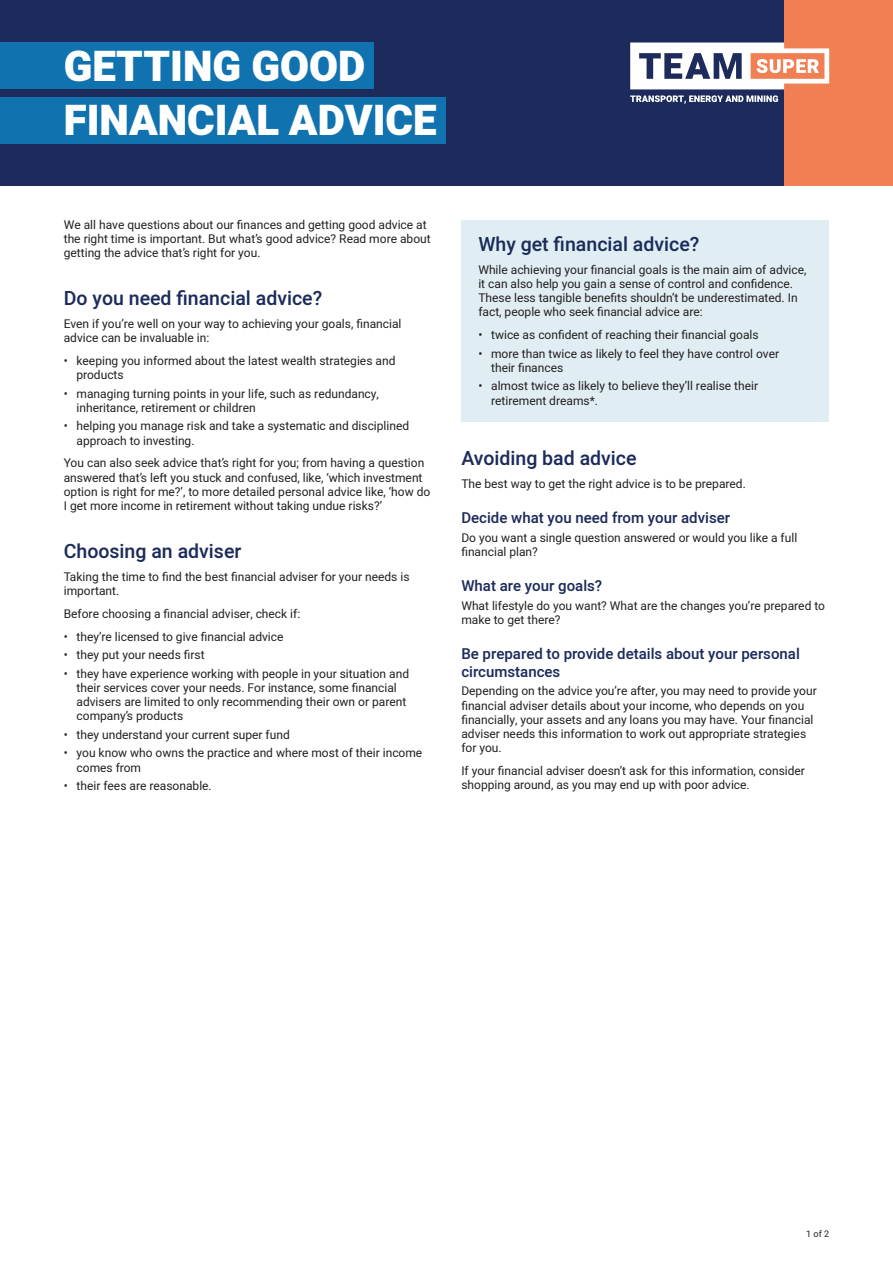
<style>
.page{position:relative;width:893px;height:1263px;background:#fff}
.page>*{position:absolute;margin:0;border:0;box-sizing:border-box;transform-origin:0 0}
.TS_-_Heading_1{font:900 42px/54px "Heebo";color:#fff}
.TS_-_Heading_2{font:500 19.5px "Heebo";color:#1c2b5b}
.TS_-_Heading_3{font:500 15px/18px "Heebo";color:#1c2b5b}
.TS_-_Body_Copy{font:12px/14.2px "Heebo";color:#231f20}
.t1{font:9px "Heebo";color:#231f20}
</style>
<div class="page">
<div style="left:0;top:0;width:893px;height:186px;background:#1c2b5b"></div>
<div style="left:461px;top:220px;width:368px;height:202px;background:#e0eef3"></div>
<div style="left:0;top:43px;width:374px;height:46px;background:#1073b0"></div>
<div style="left:0;top:97px;width:446px;height:46px;background:#1073b0"></div>
<div style="left:784px;top:0;width:109px;height:186px;background:#f07f54"></div>
<svg style="left:630px;top:95px;width:148px;height:9px"></svg>
<svg style="left:630px;top:43px;width:199px;height:46px"></svg>
<p class="TS_-_Heading_1" style="left:64px;top:41px;width:374px">GETTING GOOD<br>FINANCIAL ADVICE</p>
<p class="TS_-_Body_Copy" style="left:64px;top:217px;width:368px">We all have questions about our finances and getting good advice at the right time is important. But what’s good advice? Read more about getting the advice that’s right for you.</p>
<p class="TS_-_Heading_2" style="left:64px;top:285px;width:260px">Do you need financial advice?</p>
<p class="TS_-_Body_Copy" style="left:64px;top:316px;width:339px">Even if you’re well on your way to achieving your goals, financial advice can be invaluable in:</p>
<p class="TS_-_Body_Copy" style="left:77px;top:353px;width:320px;text-indent:-13px">• keeping you informed about the latest wealth strategies and products</p>
<p class="TS_-_Body_Copy" style="left:77px;top:386px;width:304px;text-indent:-13px">• managing turning points in your life, such as redundancy, inheritance, retirement or children</p>
<p class="TS_-_Body_Copy" style="left:77px;top:419px;width:334px;text-indent:-13px">• helping you manage risk and take a systematic and disciplined approach to investing.</p>
<p class="TS_-_Body_Copy" style="left:64px;top:456px;width:368px">You can also seek advice that’s right for you; from having a question answered that’s left you stuck and confused, like, ‘which investment option is right for me?’, to more detailed personal advice like, ‘how do I get more income in retirement without taking undue risks?’</p>
<p class="TS_-_Heading_2" style="left:64px;top:538px;width:179px">Choosing an adviser</p>
<p class="TS_-_Body_Copy" style="left:64px;top:569px;width:347px">Taking the time to find the best financial adviser for your needs is important.</p>
<p class="TS_-_Body_Copy" style="left:64px;top:606px;width:238px">Before choosing a financial adviser, check if:</p>
<p class="TS_-_Body_Copy" style="left:64px;top:629px;width:221px">• they’re licensed to give financial advice</p>
<p class="TS_-_Body_Copy" style="left:64px;top:648px;width:142px">• they put your needs first</p>
<p class="TS_-_Body_Copy" style="left:77px;top:666px;width:334px;text-indent:-13px">• they have experience working with people in your situation and their services cover your needs. For instance, some financial advisers are limited to only recommending their own or parent company’s products</p>
<p class="TS_-_Body_Copy" style="left:64px;top:727px;width:228px">• they understand your current super fund</p>
<p class="TS_-_Body_Copy" style="left:77px;top:746px;width:347px;text-indent:-13px">• you know who owns the practice and where most of their income comes from</p>
<p class="TS_-_Body_Copy" style="left:64px;top:779px;width:150px">• their fees are reasonable.</p>
<p class="TS_-_Heading_2" style="left:478px;top:230px;width:223px">Why get financial advice?</p>
<p class="TS_-_Body_Copy" style="left:478px;top:262px;width:330px">While achieving your financial goals is the main aim of advice, it can also help you gain a sense of control and confidence.<br>These less tangible benefits shouldn’t be underestimated. In fact, people who seek financial advice are:</p>
<p class="TS_-_Body_Copy" style="left:478px;top:328px;width:282px">• twice as confident of reaching their financial goals</p>
<p class="TS_-_Body_Copy" style="left:491px;top:346px;width:289px;text-indent:-13px">• more than twice as likely to feel they have control over their finances</p>
<p class="TS_-_Body_Copy" style="left:491px;top:379px;width:269px;text-indent:-13px">• almost twice as likely to believe they’ll realise their retirement dreams*.</p>
<p class="TS_-_Heading_2" style="left:461px;top:445px;width:177px">Avoiding bad advice</p>
<p class="TS_-_Body_Copy" style="left:461px;top:477px;width:286px">The best way to get the right advice is to be prepared.</p>
<p class="TS_-_Heading_3" style="left:461px;top:509px;width:270px">Decide what you need from your adviser</p>
<p class="TS_-_Body_Copy" style="left:461px;top:530px;width:337px">Do you want a single question answered or would you like a full financial plan?</p>
<p class="TS_-_Heading_3" style="left:461px;top:577px;width:142px">What are your goals?</p>
<p class="TS_-_Body_Copy" style="left:461px;top:598px;width:365px">What lifestyle do you want? What are the changes you’re prepared to make to get there?</p>
<p class="TS_-_Heading_3" style="left:461px;top:645px;width:340px">Be prepared to provide details about your personal circumstances</p>
<p class="TS_-_Body_Copy" style="left:461px;top:684px;width:357px">Depending on the advice you’re after, you may need to provide your financial adviser details about your income, who depends on you financially, your assets and any loans you may have. Your financial adviser needs this information to work out appropriate strategies for you.</p>
<p class="TS_-_Body_Copy" style="left:461px;top:764px;width:345px">If your financial adviser doesn’t ask for this information, consider shopping around, as you may end up with poor advice.</p>
<p class="t1" style="left:806px;top:1228px;width:24px">1 of 2</p>
</div>
